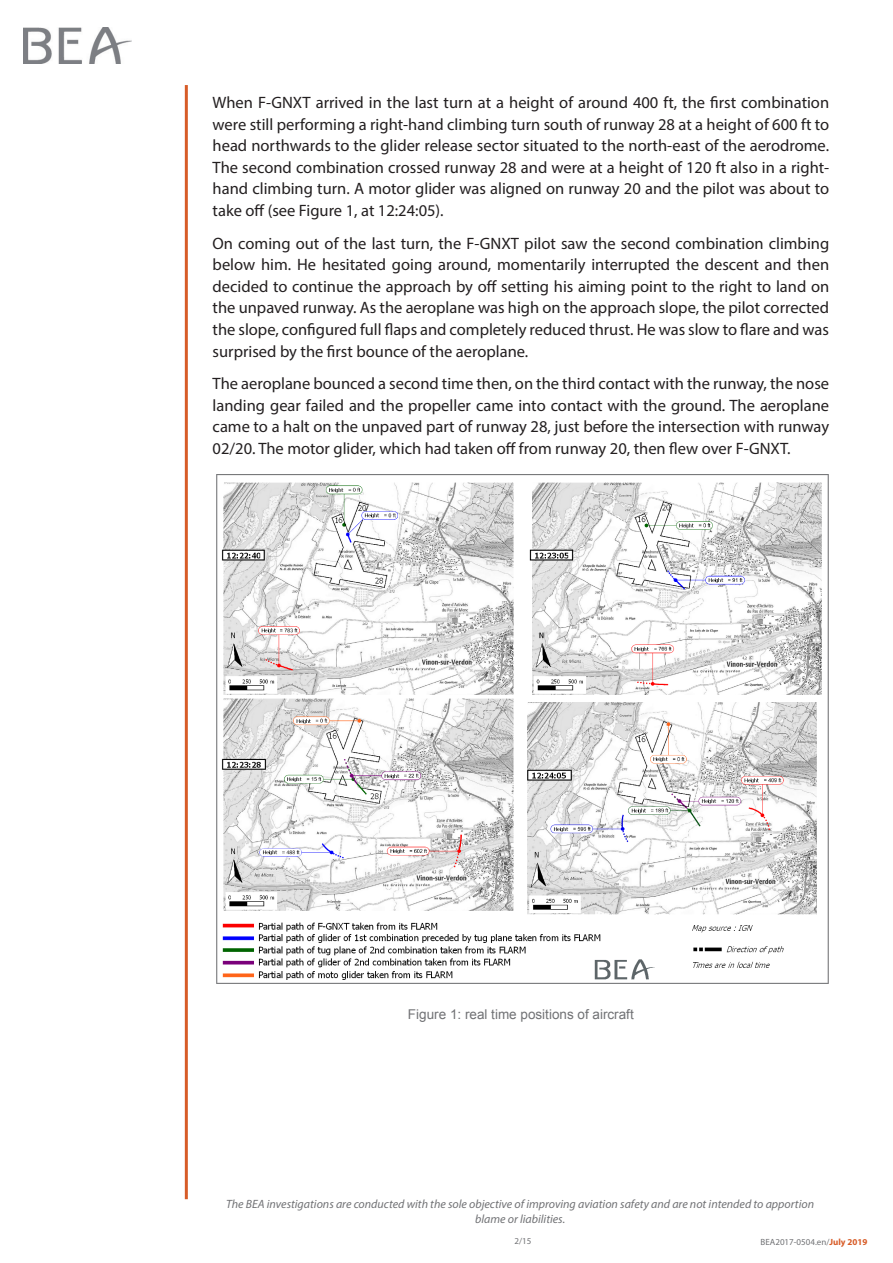
<style>
.page{position:relative;width:893px;height:1263px;background:#fff}
.page>*{position:absolute;margin:0;border:0;box-sizing:border-box;transform-origin:0 0}
.t1{font:16.5px/21.6px "Myriad Pro";color:#231f20;text-align:justify}
.Légende{font:13.5px "Arial";color:#717275}
.t2{font:italic 12px/14.4px "Myriad Pro";color:#717275;text-align:center}
.t3{font:9px "Myriad Pro";color:#717275}
.s1{font-weight:700;color:#d75c28}
</style>
<div class="page">
<hr style="left:185px;top:85px;width:3px;height:1114px;background:#d75c28">
<img style="left:23px;top:28px;width:109px;height:36px">
<img style="left:216px;top:474px;width:613px;height:510px">
<p class="t1" style="left:213px;top:91px;width:618px">When F-GNXT arrived in the last turn at a height of around 400 ft, the first combination were still performing a right-hand climbing turn south of runway 28 at a height of 600 ft to head northwards to the glider release sector situated to the north-east of the aerodrome.<br>The second combination crossed runway 28 and were at a height of 120 ft also in a right&shy;hand climbing turn. A motor glider was aligned on runway 20 and the pilot was about to take off (see Figure 1, at 12:24:05).</p>
<p class="t1" style="left:213px;top:232px;width:618px">On coming out of the last turn, the F-GNXT pilot saw the second combination climbing below him. He hesitated going around, momentarily interrupted the descent and then decided to continue the approach by off setting his aiming point to the right to land on the unpaved runway. As the aeroplane was high on the approach slope, the pilot corrected the slope, configured full flaps and completely reduced thrust. He was slow to flare and was surprised by the first bounce of the aeroplane.</p>
<p class="t1" style="left:213px;top:372px;width:618px">The aeroplane bounced a second time then, on the third contact with the runway, the nose landing gear failed and the propeller came into contact with the ground. The aeroplane came to a halt on the unpaved part of runway 28, just before the intersection with runway 02/20. The motor glider, which had taken off from runway 20, then flew over F-GNXT.</p>
<p class="Légende" style="left:408px;top:1005px;width:227px">Figure 1: real time positions of aircraft</p>
<p class="t2" style="left:226px;top:1197px;width:589px">The BEA investigations are conducted with the sole objective of improving aviation safety and are not intended to apportion blame or liabilities.</p>
<p class="t3" style="left:761px;top:1236px;width:108px">BEA2017-0504.en/<span class="s1">July 2019</span></p>
<p class="t3" style="left:515px;top:1236px;width:18px">2/15</p>
</div>
